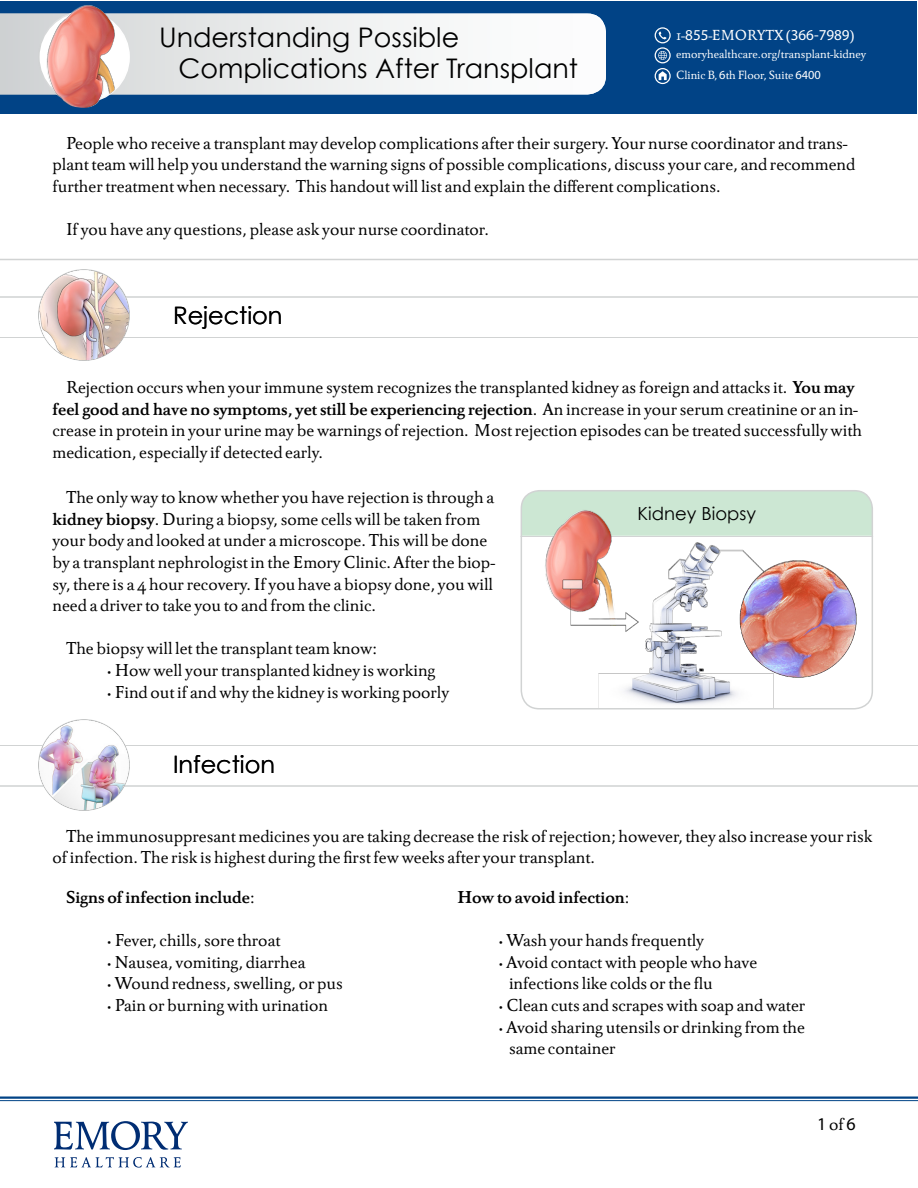
<style>
.page{position:relative;width:918px;height:1188px;background:#fff}
.page>*{position:absolute;margin:0;border:0;box-sizing:border-box;transform-origin:0 0}
.t1{font:27px/30.9px "Century Gothic";color:#000}
.t2{font:24px "Century Gothic";color:#000}
.t3{font:18px/21.6px "Tibere OT";color:#000}
.t4{font:700 18px "Tibere OT";color:#000}
.t5{font:18px "Century Gothic";color:#000}
.t6{font:18px "Myriad Pro";color:#000}
.t7{font:15.15px "Tibere OT";color:#fff}
.t8{font:12.45px/21px "Tibere OT";color:#fff}
.s1{font-family:"Myriad Pro"}
.s2{font-weight:700}
.s3{font-weight:400}
.s4{font-family:"Tibere OT"}
</style>
<div class="page">
<hr style="left:0;top:1096px;width:918px;height:3px;background:#014386">
<hr style="left:0;top:1100px;width:918px;height:1px;background:#014386">
<div style="left:1px;top:1px;width:916px;height:112px;background:#014386"></div>
<svg style="left:0;top:13px;width:606px;height:82px;background:#eaedee"></svg>
<img style="left:33px;top:5px;width:102px;height:103px">
<svg style="left:55px;top:1121px;width:133px;height:29px"></svg>
<svg style="left:55px;top:1157px;width:126px;height:11px"></svg>
<svg style="left:655px;top:27px;width:16px;height:57px"></svg>
<svg style="left:0;top:745px;width:918px;height:41px"></svg>
<svg style="left:0;top:297px;width:918px;height:41px"></svg>
<img style="left:24px;top:705px;width:120px;height:120px;border-radius:60px">
<img style="left:24px;top:255px;width:120px;height:120px;border-radius:60px">
<svg style="left:521px;top:491px;width:351px;height:45px"></svg>
<hr style="left:521px;top:536px;width:352px;height:1px;background:#d1d3d3">
<img style="left:527px;top:494px;width:340px;height:213px">
<div style="left:521px;top:490px;width:352px;height:220px;border:2px solid #d1d3d3;border-radius:18px"></div>
<hr style="left:0;top:259px;width:918px;height:1px;background:#d1d3d3">
<h1 class="t1" style="left:178px;top:22px;width:401px;text-indent:-19px">Understanding Possible<br>Complications After Transplant</h1>
<p class="t7" style="left:676px;top:26px;width:180px">1-<span class="s1">855</span>-EMORYTX (<span class="s1">366-7989</span>)</p>
<p class="t8" style="left:676px;top:44px;width:192px">emoryhealthcare.org/transplant-kidney<br>Clinic B, <span class="s1">6</span>th Floor, Suite <span class="s1">6400</span></p>
<p class="t3" style="left:52px;top:132px;width:804px;text-indent:14px">People who receive a transplant may develop complications after their surgery. Your nurse coordinator and trans&shy;plant team will help you understand the warning signs of possible complications, discuss your care, and recommend further treatment when necessary. This handout will list and explain the different complications.</p>
<p class="t3" style="left:66px;top:218px;width:424px">If you have any questions, please ask your nurse coordinator.</p>
<h2 class="t2" style="left:173px;top:301px;width:111px">Rejection</h2>
<p class="t3" style="left:52px;top:376px;width:811px;text-indent:14px">Rejection occurs when your immune system recognizes the transplanted kidney as foreign and attacks it. <span class="s2">You may feel good and have no symptoms, yet still be experiencing rejection</span>. An increase in your serum creatinine or an in&shy;crease in protein in your urine may be warnings of rejection. Most rejection episodes can be treated successfully with medication, especially if detected early.</p>
<p class="t3" style="left:52px;top:487px;width:444px;text-indent:14px">The only way to know whether you have rejection is through a <span class="s2">kidney biopsy</span>. During a biopsy, some cells will be taken from your body and looked at under a microscope. This will be done by a transplant nephrologist in the Emory Clinic. After the biop&shy;sy, there is a 4 hour recovery. If you have a biopsy done, you will need a driver to take you to and from the clinic.</p>
<p class="t3" style="left:106px;top:638px;width:344px;text-indent:-40px">The biopsy will let the transplant team know:<br>· How well your transplanted kidney is working<br>· Find out if and why the kidney is working poorly</p>
<h2 class="t2" style="left:173px;top:750px;width:104px">Infection</h2>
<p class="t5" style="left:638px;top:502px;width:120px">Kidney Biopsy</p>
<p class="t3" style="left:52px;top:825px;width:821px;text-indent:14px">The immunosuppresant medicines you are taking decrease the risk of rejection; however, they also increase your risk of infection. The risk is highest during the first few weeks after your transplant.</p>
<p class="t4" style="left:66px;top:887px;width:190px">Signs of infection include<span class="s3">:</span></p>
<p class="t3" style="left:106px;top:930px;width:238px">· Fever, chills, sore throat<br>· Nausea, vomiting, diarrhea<br>· Wound redness, swelling, or pus · Pain or burning with urination</p>
<p class="t4" style="left:458px;top:887px;width:173px">How to avoid infection<span class="s3">:</span></p>
<p class="t3" style="left:498px;top:930px;width:208px">· Wash your hands frequently</p>
<p class="t3" style="left:498px;top:951px;width:261px">· Avoid contact with people who have</p>
<p class="t3" style="left:509px;top:973px;width:205px">infections like colds or the flu</p>
<p class="t3" style="left:498px;top:994px;width:309px">· Clean cuts and scrapes with soap and water</p>
<p class="t3" style="left:498px;top:1016px;width:309px">· Avoid sharing utensils or drinking from the</p>
<p class="t3" style="left:509px;top:1038px;width:108px">same container</p>
<p class="t6" style="left:817px;top:1112px;width:40px">1 <span class="s4">of</span> 6</p>
</div>
